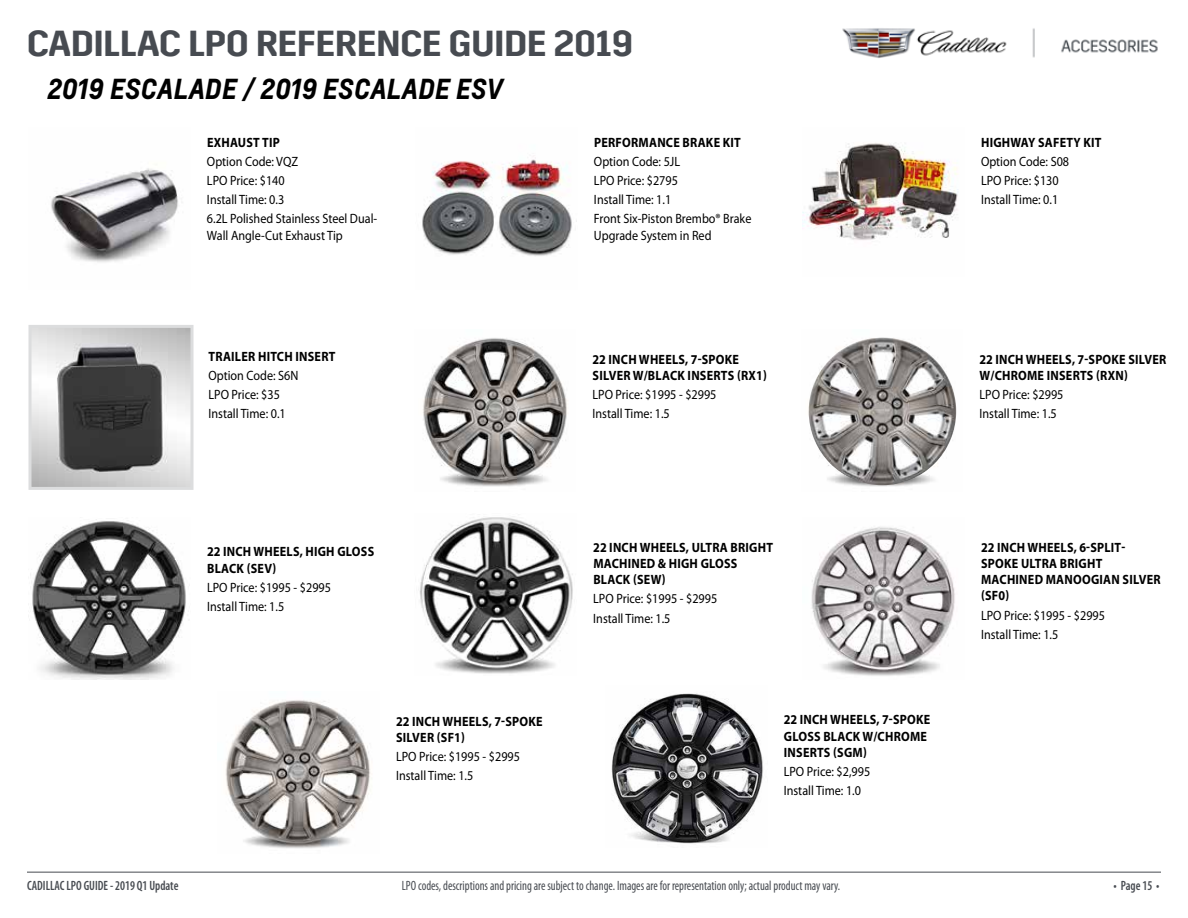
<style>
.page{position:relative;width:1188px;height:918px;background:#fff}
.page>*{position:absolute;margin:0;border:0;box-sizing:border-box;transform-origin:0 0}
.t1{font:600 36px "Cadillac Sans A";color:#474b51}
.t2{font:italic 700 27px "Louis";color:#000}
.t3{font:13.5px/19.2px "Myriad Pro";color:#000;scale:.9 1}
.t4{font:700 13.5px/16.2px "Myriad Pro";letter-spacing:.02em;color:#000;scale:.9 1}
.t5{font:condensed 13.5px "Myriad Pro";color:#474b51;scale:.9 1}
.t6{font:600 condensed 13.5px "Myriad Pro";color:#474b51;scale:.9 1}
</style>
<div class="page">
<img style="left:842px;top:28px;width:316px;height:30px">
<hr style="left:27px;top:872px;width:1134px;height:1px;background:#474b51">
<img style="left:611px;top:693px;width:152px;height:151px">
<img style="left:422px;top:338px;width:145px;height:149px">
<img style="left:51px;top:168px;width:127px;height:94px">
<img style="left:802px;top:142px;width:156px;height:98px">
<img style="left:30px;top:519px;width:156px;height:161px">
<img style="left:419px;top:516px;width:154px;height:158px">
<img style="left:811px;top:527px;width:144px;height:149px">
<img style="left:225px;top:700px;width:146px;height:149px">
<img style="left:422px;top:159px;width:155px;height:97px">
<img style="left:808px;top:339px;width:149px;height:148px">
<img style="left:809px;top:337px;width:147px;height:148px;border-radius:74px">
<img style="left:32px;top:329px;width:158px;height:157px">
<div style="left:28px;top:325px;width:166px;height:165px;border:3px solid #dcddde"></div>
<h1 class="t1" style="left:27px;top:23px;width:607px">CADILLAC LPO REFERENCE GUIDE 2019</h1>
<h2 class="t2" style="left:47px;top:71px;width:457px">2019 ESCALADE / 2019 ESCALADE ESV</h2>
<p class="t4" style="left:207px;top:134px;width:82px">EXHAUST TIP</p>
<p class="t3" style="left:207px;top:152px;width:191px">Option Code: VQZ<br>LPO Price: $140<br>Install Time: 0.3<br>6.2L Polished Stainless Steel Dual-</p>
<p class="t3" style="left:207px;top:225px;width:152px">Wall Angle-Cut Exhaust Tip</p>
<p class="t4" style="left:209px;top:347px;width:142px">TRAILER HITCH INSERT</p>
<p class="t3" style="left:208px;top:365px;width:101px">Option Code: S6N<br>LPO Price: $35<br>Install Time: 0.1</p>
<p class="t4" style="left:594px;top:134px;width:165px">PERFORMANCE BRAKE KIT</p>
<p class="t3" style="left:594px;top:152px;width:176px">Option Code: 5JL<br>LPO Price: $2795<br>Install Time: 1.1<br>Front Six-Piston Brembo® Brake</p>
<p class="t3" style="left:594px;top:225px;width:132px">Upgrade System in Red</p>
<p class="t4" style="left:592px;top:350px;width:195px">22 INCH WHEELS, 7-SPOKE<br>SILVER W/BLACK INSERTS (RX1)</p>
<p class="t3" style="left:592px;top:385px;width:139px">LPO Price: $1995 - $2995<br>Install Time: 1.5</p>
<p class="t4" style="left:207px;top:543px;width:187px">22 INCH WHEELS, HIGH GLOSS<br>BLACK (SEV)</p>
<p class="t3" style="left:207px;top:577px;width:139px">LPO Price: $1995 - $2995<br>Install Time: 1.5</p>
<p class="t4" style="left:396px;top:712px;width:164px">22 INCH WHEELS, 7-SPOKE<br>SILVER (SF1)</p>
<p class="t3" style="left:396px;top:747px;width:139px">LPO Price: $1995 - $2995<br>Install Time: 1.5</p>
<p class="t4" style="left:593px;top:539px;width:201px">22 INCH WHEELS, ULTRA BRIGHT<br>MACHINED &amp; HIGH GLOSS<br>BLACK (SEW)</p>
<p class="t3" style="left:593px;top:589px;width:139px">LPO Price: $1995 - $2995<br>Install Time: 1.5</p>
<p class="t4" style="left:784px;top:711px;width:164px">22 INCH WHEELS, 7-SPOKE<br>GLOSS BLACK W/CHROME<br>INSERTS (SGM)</p>
<p class="t3" style="left:784px;top:762px;width:98px">LPO Price: $2,995<br>Install Time: 1.0</p>
<p class="t4" style="left:981px;top:134px;width:135px">HIGHWAY SAFETY KIT</p>
<p class="t3" style="left:981px;top:152px;width:100px">Option Code: S08<br>LPO Price: $130<br>Install Time: 0.1</p>
<p class="t4" style="left:980px;top:350px;width:209px">22 INCH WHEELS, 7-SPOKE SILVER<br>W/CHROME INSERTS (RXN)</p>
<p class="t3" style="left:980px;top:385px;width:95px">LPO Price: $2995<br>Install Time: 1.5</p>
<p class="t4" style="left:981px;top:539px;width:201px">22 INCH WHEELS, 6-SPLIT-<br>SPOKE ULTRA BRIGHT<br>MACHINED MANOOGIAN SILVER (SF0)</p>
<p class="t3" style="left:981px;top:605px;width:139px">LPO Price: $1995 - $2995<br>Install Time: 1.5</p>
<p class="t6" style="left:27px;top:878px;width:170px">CADILLAC LPO GUIDE - 2019 Q1 Update</p>
<p class="t5" style="left:402px;top:878px;width:489px">LPO codes, descriptions and pricing are subject to change. Images are for representation only; actual product may vary.</p>
<p class="t6" style="left:1114px;top:878px;width:53px">• Page 15 •</p>
</div>
